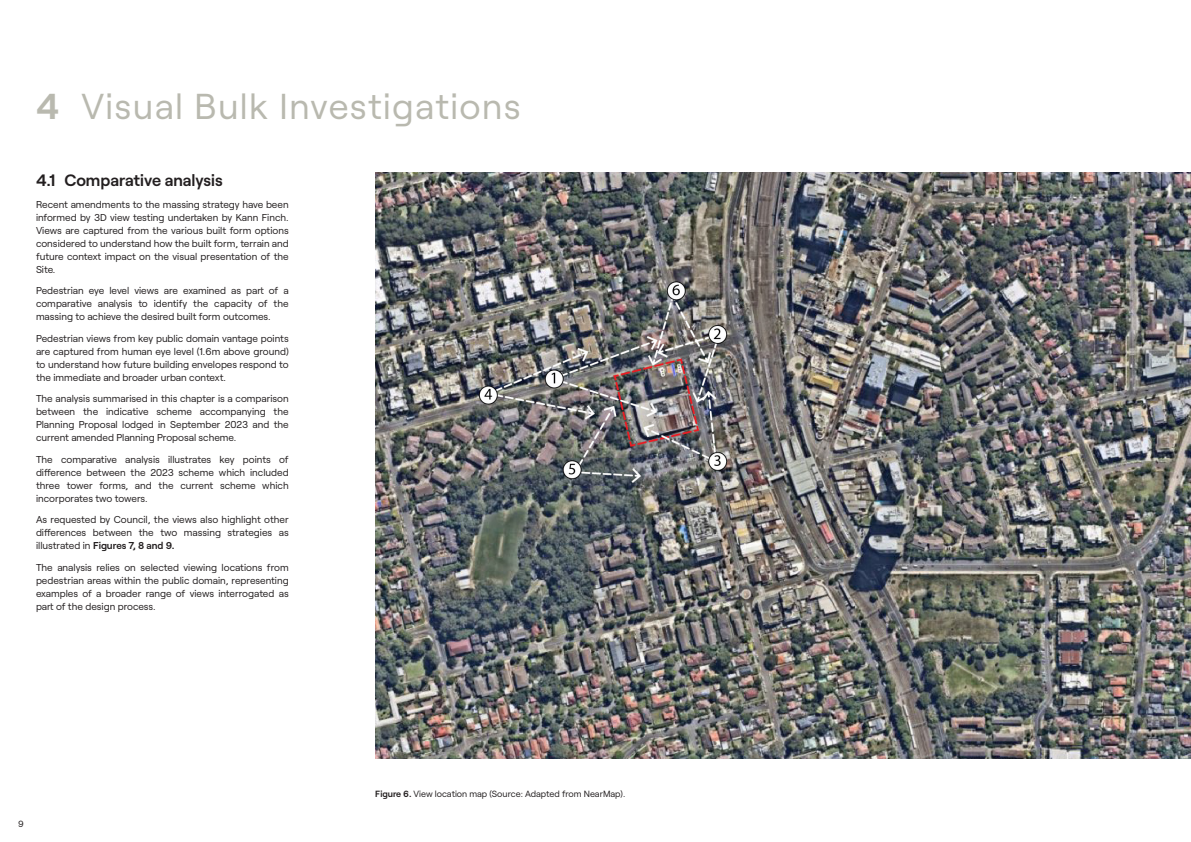
<style>
.page{position:relative;width:1191px;height:842px;background:#fff}
.page>*{position:absolute;margin:0;border:0;box-sizing:border-box;transform-origin:0 0}
.t1{font:36px "Roobert";letter-spacing:.04em;color:#b9b9af}
.t2{font:600 16.5px "Roobert";color:#231f20}
.Body_Copy_Level_3{font:10px/13px "Roobert";color:#231f20;text-align:justify}
.t3{font:9px "Roobert";color:#231f20}
.s1{font-weight:600}
</style>
<div class="page">
<img style="left:375px;top:173px;width:815px;height:586px">
<p class="t1" style="left:36px;top:80px;width:486px"><span class="s1">4</span> Visual Bulk Investigations</p>
<p class="t2" style="left:36px;top:168px;width:188px">4.1 Comparative analysis</p>
<p class="Body_Copy_Level_3" style="left:36px;top:197px;width:254px">Recent amendments to the massing strategy have been informed by 3D view testing undertaken by Kann Finch.<br>Views are captured from the various built form options considered to understand how the built form, terrain and future context impact on the visual presentation of the Site.</p>
<p class="Body_Copy_Level_3" style="left:36px;top:283px;width:254px">Pedestrian eye level views are examined as part of a comparative analysis to identify the capacity of the massing to achieve the desired built form outcomes.</p>
<p class="Body_Copy_Level_3" style="left:36px;top:331px;width:254px">Pedestrian views from key public domain vantage points are captured from human eye level (1.6m above ground) to understand how future building envelopes respond to the immediate and broader urban context.</p>
<p class="Body_Copy_Level_3" style="left:36px;top:391px;width:254px">The analysis summarised in this chapter is a comparison between the indicative scheme accompanying the Planning Proposal lodged in September 2023 and the current amended Planning Proposal scheme.</p>
<p class="Body_Copy_Level_3" style="left:36px;top:452px;width:254px">The comparative analysis illustrates key points of difference between the 2023 scheme which included three tower forms, and the current scheme which incorporates two towers.</p>
<p class="Body_Copy_Level_3" style="left:36px;top:512px;width:254px">As requested by Council, the views also highlight other differences between the two massing strategies as illustrated in <span class="s1">Figures 7, 8 and 9.</span></p>
<p class="Body_Copy_Level_3" style="left:36px;top:560px;width:254px">The analysis relies on selected viewing locations from pedestrian areas within the public domain, representing examples of a broader range of views interrogated as part of the design process.</p>
<p class="t3" style="left:18px;top:817px;width:7px">9</p>
<p class="t3" style="left:375px;top:787px;width:251px"><span class="s1">Figure 6.</span> View location map (Source: Adapted from NearMap).</p>
</div>
